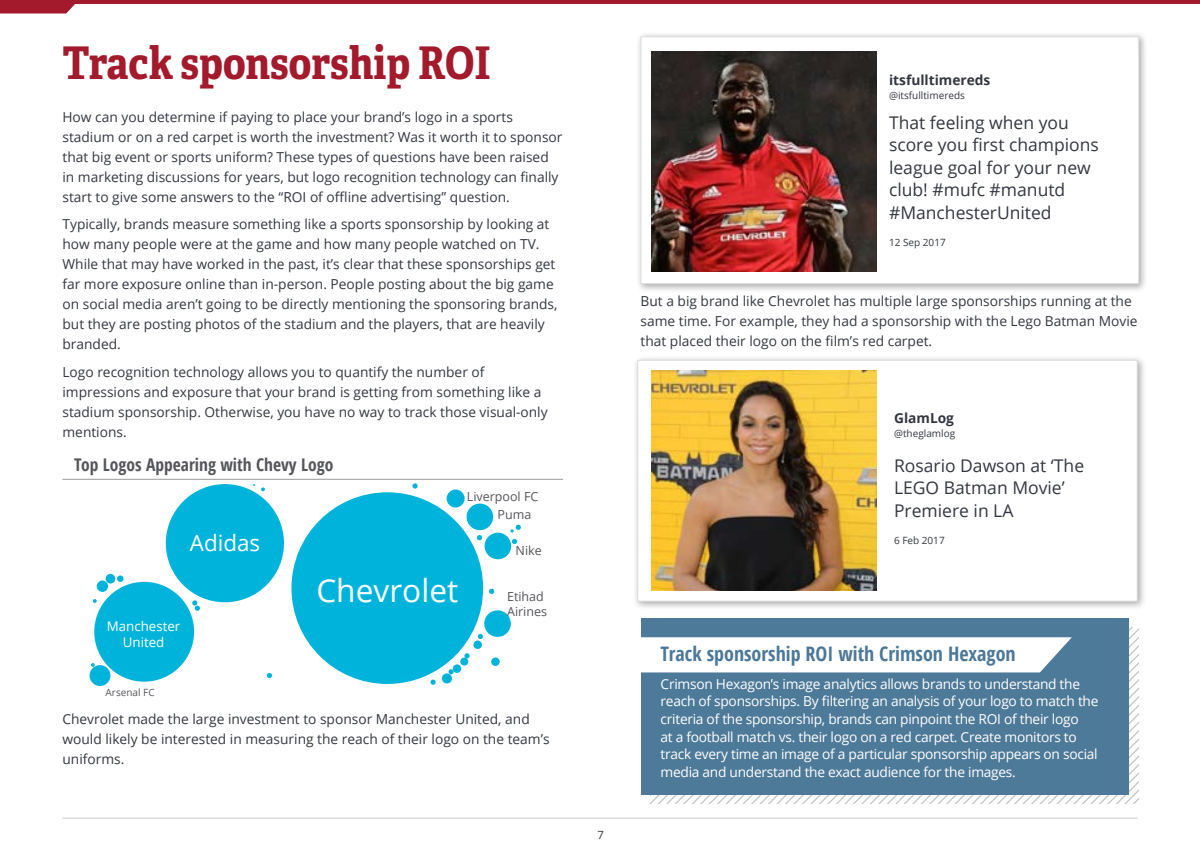
<style>
.page{position:relative;width:1200px;height:850px;background:#fff}
.page>*{position:absolute;margin:0;border:0;box-sizing:border-box;transform-origin:0 0}
.t1{font:700 45px "Adelle Condensed";color:#a31a2d}
.t2{font:31.62px "Open Sans";color:#fff}
.t3{font:22.38px "Open Sans";color:#fff}
.t4{font:700 condensed 20px "Open Sans";color:#4b7899}
.t5{font:17.5px/22.5px "Open Sans";color:#343741}
.t6{font:700 condensed 17.5px "Open Sans";color:#55565b}
.t7{font:13.75px/20px "Open Sans";color:#343741}
.t8{font:13.75px/17.5px "Open Sans";letter-spacing:-.02em;color:#fff}
.t9{font:700 13.75px "Open Sans";color:#343741}
.t10{font:13.38px/16px "Open Sans";color:#fff;text-align:center}
.t11{font:12.5px/15px "Open Sans";color:#55565b}
.t12{font:11.25px "Open Sans";color:#343741}
.t13{font:10px "Open Sans";color:#343741}
.t14{font:10px "Open Sans";color:#55565b}
</style>
<div class="page">
<svg style="left:0;top:4px;width:75px;height:9px"></svg>
<hr style="left:0;top:0;width:1200px;height:4px;background:#a31a2d">
<hr style="left:62px;top:818px;width:1076px;height:1px;background:#d6d7d9">
<svg style="left:650px;top:628px;width:488px;height:176px"></svg>
<div style="left:641px;top:618px;width:488px;height:176px;background:#4e7a99"></div>
<div style="left:641px;top:637px;width:431px;height:35px;background:#fff"></div>
<hr style="left:62px;top:479px;width:500px;height:1px;background:#999a9d">
<div style="left:291px;top:492px;width:192px;height:192px;background:#00b3db;border-radius:50%"></div>
<div style="left:166px;top:484px;width:118px;height:118px;background:#00b3db;border-radius:50%"></div>
<div style="left:94px;top:582px;width:100px;height:100px;background:#00b3db;border-radius:50%"></div>
<div style="left:97px;top:581px;width:11px;height:11px;background:#00b3db;border-radius:50%"></div>
<div style="left:90px;top:665px;width:20px;height:21px;background:#00b3db;border-radius:50%"></div>
<div style="left:106px;top:574px;width:9px;height:10px;background:#00b3db;border-radius:50%"></div>
<div style="left:117px;top:575px;width:7px;height:7px;background:#00b3db;border-radius:50%"></div>
<svg style="left:93px;top:599px;width:4px;height:4px"></svg>
<svg style="left:261px;top:487px;width:4px;height:4px"></svg>
<svg style="left:91px;top:663px;width:4px;height:4px"></svg>
<svg style="left:412px;top:483px;width:6px;height:6px"></svg>
<svg style="left:512px;top:539px;width:5px;height:5px"></svg>
<svg style="left:477px;top:535px;width:5px;height:5px"></svg>
<svg style="left:478px;top:634px;width:5px;height:5px"></svg>
<svg style="left:464px;top:653px;width:6px;height:5px"></svg>
<svg style="left:510px;top:525px;width:11px;height:8px"></svg>
<div style="left:460px;top:658px;width:8px;height:8px;background:#00b3db;border-radius:50%"></div>
<svg style="left:489px;top:589px;width:5px;height:5px"></svg>
<svg style="left:430px;top:680px;width:6px;height:5px"></svg>
<svg style="left:448px;top:669px;width:6px;height:5px"></svg>
<div style="left:491px;top:657px;width:9px;height:9px;background:#00b3db;border-radius:50%"></div>
<div style="left:473px;top:641px;width:9px;height:8px;background:#00b3db;border-radius:50%"></div>
<div style="left:453px;top:664px;width:8px;height:9px;background:#00b3db;border-radius:50%"></div>
<div style="left:442px;top:673px;width:10px;height:11px;background:#00b3db;border-radius:50%"></div>
<svg style="left:192px;top:600px;width:8px;height:11px"></svg>
<svg style="left:267px;top:673px;width:5px;height:5px"></svg>
<div style="left:447px;top:490px;width:18px;height:18px;background:#00b3db;border-radius:50%"></div>
<div style="left:467px;top:504px;width:26px;height:26px;background:#00b3db;border-radius:50%"></div>
<div style="left:485px;top:533px;width:26px;height:26px;background:#00b3db;border-radius:50%"></div>
<div style="left:484px;top:610px;width:27px;height:27px;background:#00b3db;border-radius:50%"></div>
<div style="left:633px;top:355px;width:513px;height:255px;background:#000;opacity:.35"></div>
<div style="left:638px;top:360px;width:500px;height:241px;background:#fff;border:1px solid #ddddde"></div>
<div style="left:636px;top:32px;width:511px;height:261px;background:#000;opacity:.35"></div>
<div style="left:641px;top:37px;width:498px;height:247px;background:#fff;border:1px solid #ddddde"></div>
<img style="left:651px;top:51px;width:225px;height:221px">
<img style="left:651px;top:370px;width:225px;height:221px">
<h1 class="t1" style="left:62px;top:30px;width:430px">Track sponsorship ROI</h1>
<p class="t7" style="left:62px;top:106px;width:502px">How can you determine if paying to place your brand’s logo in a sports stadium or on a red carpet is worth the investment? Was it worth it to sponsor that big event or sports uniform? These types of questions have been raised in marketing discussions for years, but logo recognition technology can finally start to give some answers to the “ROI of offline advertising” question.</p>
<p class="t7" style="left:62px;top:214px;width:497px">Typically, brands measure something like a sports sponsorship by looking at how many people were at the game and how many people watched on TV.<br>While that may have worked in the past, it’s clear that these sponsorships get far more exposure online than in-person. People posting about the big game on social media aren’t going to be directly mentioning the sponsoring brands, but they are posting photos of the stadium and the players, that are heavily branded.</p>
<p class="t7" style="left:62px;top:361px;width:487px">Logo recognition technology allows you to quantify the number of impressions and exposure that your brand is getting from something like a stadium sponsorship. Otherwise, you have no way to track those visual-only mentions.</p>
<p class="t6" style="left:74px;top:452px;width:261px">Top Logos Appearing with Chevy Logo</p>
<h3 class="t3" style="left:190px;top:528px;width:72px">Adidas</h3>
<p class="t10" style="left:107px;top:618px;width:75px">Manchester<br>United</p>
<h2 class="t2" style="left:316px;top:569px;width:143px">Chevrolet</h2>
<p class="t11" style="left:467px;top:488px;width:73px">Liverpool FC</p>
<p class="t11" style="left:498px;top:507px;width:35px">Puma</p>
<p class="t11" style="left:516px;top:543px;width:28px">Nike</p>
<p class="t11" style="left:507px;top:589px;width:41px">Etihad<br>Airines</p>
<p class="t14" style="left:106px;top:686px;width:51px">Arsenal FC</p>
<p class="t7" style="left:62px;top:709px;width:489px">Chevrolet made the large investment to sponsor Manchester United, and would likely be interested in measuring the reach of their logo on the team’s uniforms.</p>
<p class="t12" style="left:597px;top:827px;width:8px">7</p>
<p class="t9" style="left:889px;top:70px;width:103px">itsfulltimereds</p>
<p class="t13" style="left:889px;top:88px;width:77px">@itsfulltimereds</p>
<p class="t5" style="left:889px;top:111px;width:211px">That feeling when you score you first champions league goal for your new club! #mufc #manutd #ManchesterUnited</p>
<p class="t13" style="left:889px;top:236px;width:58px">12 Sep 2017</p>
<p class="t7" style="left:641px;top:290px;width:498px">But a big brand like Chevrolet has multiple large sponsorships running at the same time. For example, they had a sponsorship with the Lego Batman Movie that placed their logo on the film’s red carpet.</p>
<p class="t9" style="left:894px;top:408px;width:62px">GlamLog</p>
<p class="t13" style="left:894px;top:426px;width:63px">@theglamlog</p>
<p class="t5" style="left:894px;top:454px;width:192px">Rosario Dawson at ‘The<br>LEGO Batman Movie’<br>Premiere in LA</p>
<p class="t13" style="left:894px;top:534px;width:52px">6 Feb 2017</p>
<h3 class="t4" style="left:661px;top:640px;width:357px">Track sponsorship ROI with Crimson Hexagon</h3>
<p class="t8" style="left:661px;top:675px;width:439px">Crimson Hexagon’s image analytics allows brands to understand the reach of sponsorships. By filtering an analysis of your logo to match the criteria of the sponsorship, brands can pinpoint the ROI of their logo<br>at a football match vs. their logo on a red carpet. Create monitors to track every time an image of a particular sponsorship appears on social media and understand the exact audience for the images.</p>
</div>
